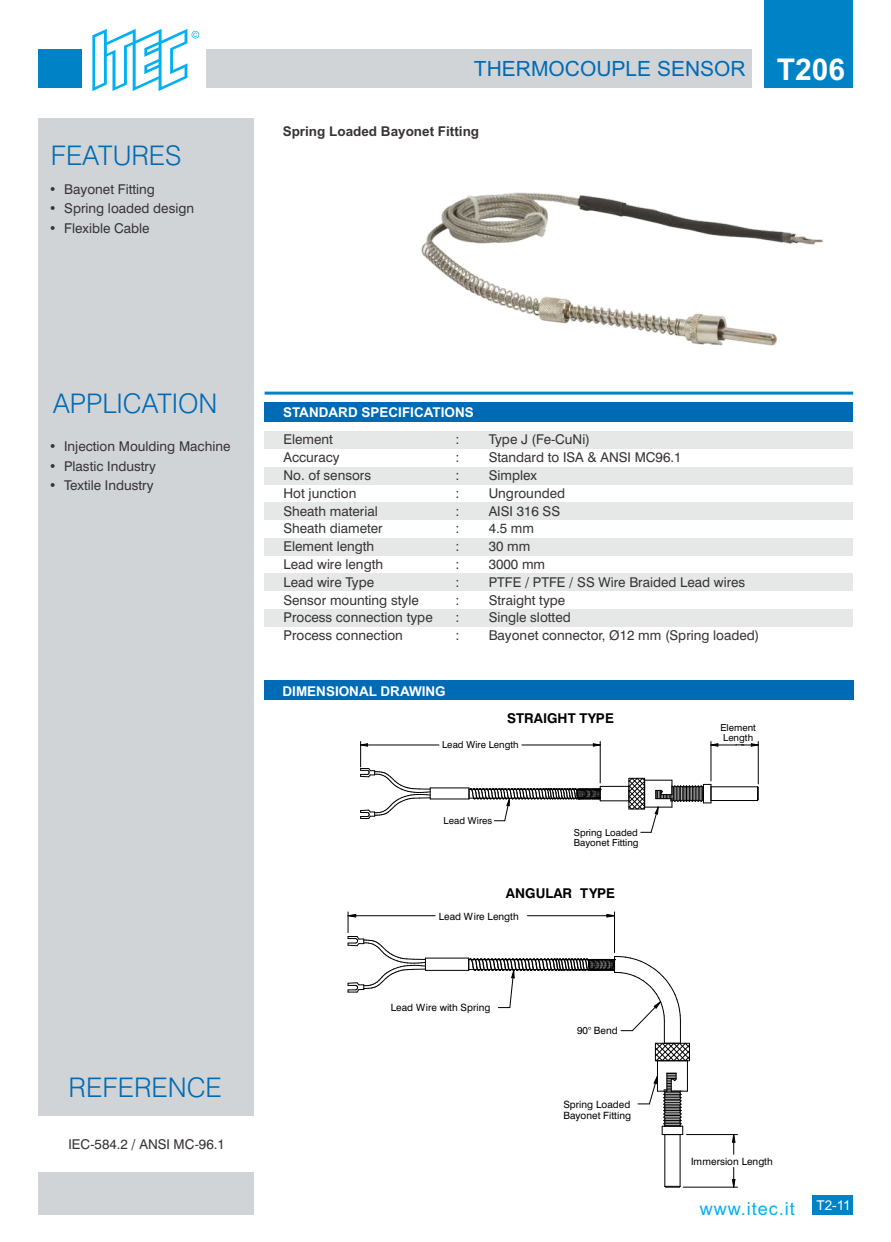
<style>
.page{position:relative;width:891px;height:1242px;background:#fff}
.page>*{position:absolute;margin:0;border:0;box-sizing:border-box;transform-origin:0 0}
.t1{font:300 27px "Swiss 721 BT";color:#006bb5}
.t2{font:21px "Arial";color:#006bb5}
.t3{font:18px "Arial";letter-spacing:.055em;color:#00b0f0}
.t4{font:13.5px "Swiss 721 BT";color:#383336}
.t5{font:700 13.5px "Arial";color:#fff}
.t6{font:700 13.5px "Arial";color:#383336}
.t7{font:700 13.5px "Swiss 721 BT";color:#000}
.t8{font:13.5px "Arial";color:#fff}
.t9{font:10.05px/11.6px "Swiss 721 BT";color:#000}
.t10{font:9.6px/10.4px "Swiss 721 BT";color:#000}
.s1{font-weight:700;font-size:30px;color:#fff}
</style>
<div class="page">
<div style="left:265px;top:431px;width:588px;height:18px;background:#e6e8e8"></div>
<div style="left:265px;top:467px;width:588px;height:17px;background:#e6e8e8"></div>
<div style="left:265px;top:502px;width:588px;height:18px;background:#e6e8e8"></div>
<div style="left:265px;top:538px;width:588px;height:18px;background:#e6e8e8"></div>
<div style="left:265px;top:573px;width:588px;height:18px;background:#e6e8e8"></div>
<div style="left:38px;top:119px;width:216px;height:1096px;background:#d1d4d6"></div>
<div style="left:38px;top:50px;width:43px;height:38px;background:#0082c7"></div>
<div style="left:207px;top:50px;width:545px;height:38px;background:#d1d4d6"></div>
<div style="left:764px;top:0;width:89px;height:88px;background:#0082c7"></div>
<svg style="left:92px;top:29px;width:107px;height:62px"></svg>
<div style="left:38px;top:1116px;width:237px;height:56px;background:#fff"></div>
<hr style="left:265px;top:392px;width:588px;height:3px;background:#0082c7">
<div style="left:265px;top:402px;width:588px;height:20px;background:#006bb5"></div>
<div style="left:265px;top:680px;width:589px;height:20px;background:#006bb5"></div>
<div style="left:265px;top:609px;width:588px;height:18px;background:#e6e8e8"></div>
<hr style="left:425px;top:958px;width:44px;height:1px;background:#000">
<hr style="left:425px;top:970px;width:44px;height:1px;background:#000">
<hr style="left:664px;top:1135px;width:1px;height:51px;background:#000">
<hr style="left:680px;top:1135px;width:1px;height:51px;background:#000">
<hr style="left:687px;top:1061px;width:1px;height:30px;background:#000">
<hr style="left:657px;top:1061px;width:1px;height:30px;background:#000">
<svg style="left:664px;top:1185px;width:17px;height:3px"></svg>
<svg style="left:638px;top:1073px;width:49px;height:62px"></svg>
<svg style="left:468px;top:956px;width:222px;height:106px"></svg>
<svg style="left:606px;top:914px;width:8px;height:4px"></svg>
<hr style="left:614px;top:912px;width:1px;height:41px;background:#000">
<svg style="left:347px;top:912px;width:79px;height:81px"></svg>
<hr style="left:528px;top:915px;width:87px;height:1px;background:#000">
<hr style="left:348px;top:915px;width:87px;height:1px;background:#000">
<hr style="left:683px;top:1187px;width:55px;height:1px;background:#000">
<hr style="left:687px;top:1134px;width:51px;height:1px;background:#000">
<svg style="left:732px;top:1167px;width:4px;height:21px"></svg>
<svg style="left:732px;top:1134px;width:4px;height:20px"></svg>
<img style="left:421px;top:192px;width:402px;height:154px">
<hr style="left:430px;top:788px;width:39px;height:1px;background:#000">
<hr style="left:430px;top:799px;width:39px;height:1px;background:#000">
<hr style="left:711px;top:800px;width:47px;height:1px;background:#000">
<hr style="left:711px;top:786px;width:47px;height:1px;background:#000">
<svg style="left:757px;top:786px;width:2px;height:15px"></svg>
<hr style="left:758px;top:741px;width:1px;height:43px;background:#000">
<hr style="left:711px;top:741px;width:1px;height:40px;background:#000">
<svg style="left:592px;top:743px;width:8px;height:4px"></svg>
<hr style="left:600px;top:741px;width:1px;height:42px;background:#000">
<svg style="left:360px;top:741px;width:71px;height:78px"></svg>
<hr style="left:522px;top:745px;width:78px;height:1px;background:#000">
<hr style="left:361px;top:745px;width:78px;height:1px;background:#000">
<svg style="left:469px;top:777px;width:243px;height:56px"></svg>
<svg style="left:710px;top:743px;width:49px;height:4px"></svg>
<div style="left:813px;top:1195px;width:40px;height:20px;background:#0082c7"></div>
<h1 class="t1" style="left:51px;top:145px;width:132px">FEATURES</h1>
<p class="t4" style="left:49px;top:184px;width:108px">• Bayonet Fitting</p>
<p class="t4" style="left:49px;top:203px;width:147px">• Spring loaded design</p>
<p class="t4" style="left:49px;top:223px;width:102px">• Flexible Cable</p>
<h2 class="t2" style="left:474px;top:61px;width:373px">THERMOCOUPLE SENSOR <span class="s1">T206</span></h2>
<p class="t6" style="left:283px;top:126px;width:198px">Spring Loaded Bayonet Fitting</p>
<h1 class="t1" style="left:53px;top:393px;width:166px">APPLICATION</h1>
<p class="t4" style="left:49px;top:441px;width:183px">• Injection Moulding Machine</p>
<p class="t4" style="left:49px;top:461px;width:109px">• Plastic Industry</p>
<p class="t4" style="left:49px;top:480px;width:106px">• Textile Industry</p>
<h1 class="t1" style="left:69px;top:1076px;width:155px">REFERENCE</h1>
<p class="t4" style="left:68px;top:1139px;width:158px">IEC-584.2 / ANSI MC-96.1</p>
<p class="t5" style="left:283px;top:407px;width:192px">STANDARD SPECIFICATIONS</p>
<p class="t4" style="left:284px;top:434px;width:51px">Element</p>
<p class="t4" style="left:455px;top:434px;width:6px">:</p>
<p class="t4" style="left:489px;top:434px;width:103px">Type J (Fe-CuNi)</p>
<p class="t4" style="left:284px;top:452px;width:58px">Accuracy</p>
<p class="t4" style="left:455px;top:452px;width:6px">:</p>
<p class="t4" style="left:489px;top:452px;width:194px">Standard to ISA &amp; ANSI MC96.1</p>
<p class="t4" style="left:284px;top:470px;width:89px">No. of sensors</p>
<p class="t4" style="left:455px;top:470px;width:6px">:</p>
<p class="t4" style="left:489px;top:470px;width:50px">Simplex</p>
<p class="t4" style="left:284px;top:488px;width:74px">Hot junction</p>
<p class="t4" style="left:455px;top:488px;width:6px">:</p>
<p class="t4" style="left:489px;top:488px;width:78px">Ungrounded</p>
<p class="t4" style="left:284px;top:505px;width:96px">Sheath material</p>
<p class="t4" style="left:455px;top:505px;width:6px">:</p>
<p class="t4" style="left:489px;top:505px;width:73px">AISI 316 SS</p>
<p class="t4" style="left:284px;top:523px;width:101px">Sheath diameter</p>
<p class="t4" style="left:455px;top:523px;width:6px">:</p>
<p class="t4" style="left:489px;top:523px;width:47px">4.5 mm</p>
<p class="t4" style="left:284px;top:541px;width:92px">Element length</p>
<p class="t4" style="left:455px;top:541px;width:6px">:</p>
<p class="t4" style="left:489px;top:541px;width:43px">30 mm</p>
<p class="t4" style="left:284px;top:559px;width:101px">Lead wire length</p>
<p class="t4" style="left:455px;top:559px;width:6px">:</p>
<p class="t4" style="left:489px;top:559px;width:58px">3000 mm</p>
<p class="t4" style="left:284px;top:577px;width:92px">Lead wire Type</p>
<p class="t4" style="left:455px;top:577px;width:6px">:</p>
<p class="t4" style="left:489px;top:577px;width:258px">PTFE / PTFE / SS Wire Braided Lead wires</p>
<p class="t4" style="left:284px;top:594px;width:137px">Sensor mounting style</p>
<p class="t4" style="left:455px;top:594px;width:6px">:</p>
<p class="t4" style="left:489px;top:594px;width:78px">Straight type</p>
<p class="t4" style="left:284px;top:612px;width:151px">Process connection type</p>
<p class="t4" style="left:455px;top:612px;width:6px">:</p>
<p class="t4" style="left:489px;top:612px;width:84px">Single slotted</p>
<p class="t4" style="left:284px;top:630px;width:121px">Process connection</p>
<p class="t4" style="left:455px;top:630px;width:6px">:</p>
<p class="t4" style="left:489px;top:630px;width:272px">Bayonet connector, Ø12 mm (Spring loaded)</p>
<p class="t5" style="left:283px;top:686px;width:165px">DIMENSIONAL DRAWING</p>
<p class="t7" style="left:507px;top:713px;width:108px">STRAIGHT TYPE</p>
<p class="t10" style="left:442px;top:741px;width:78px">Lead Wire Length</p>
<p class="t10" style="left:444px;top:816px;width:50px">Lead Wires</p>
<p class="t10" style="left:574px;top:828px;width:66px">Spring Loaded<br>Bayonet Fitting</p>
<p class="t7" style="left:506px;top:888px;width:111px">ANGULAR TYPE</p>
<p class="t9" style="left:439px;top:911px;width:82px">Lead Wire Length</p>
<p class="t9" style="left:391px;top:1003px;width:101px">Lead Wire with Spring</p>
<p class="t9" style="left:577px;top:1026px;width:42px">90° Bend</p>
<p class="t9" style="left:563px;top:1099px;width:69px">Spring Loaded<br>Bayonet Fitting</p>
<p class="t10" style="left:720px;top:723px;width:37px">Element<br>Length</p>
<p class="t9" style="left:691px;top:1156px;width:83px">Immersion Length</p>
<h3 class="t3" style="left:700px;top:1202px;width:97px">www.itec.it</h3>
<p class="t8" style="left:816px;top:1200px;width:36px">T2-11</p>
</div>
